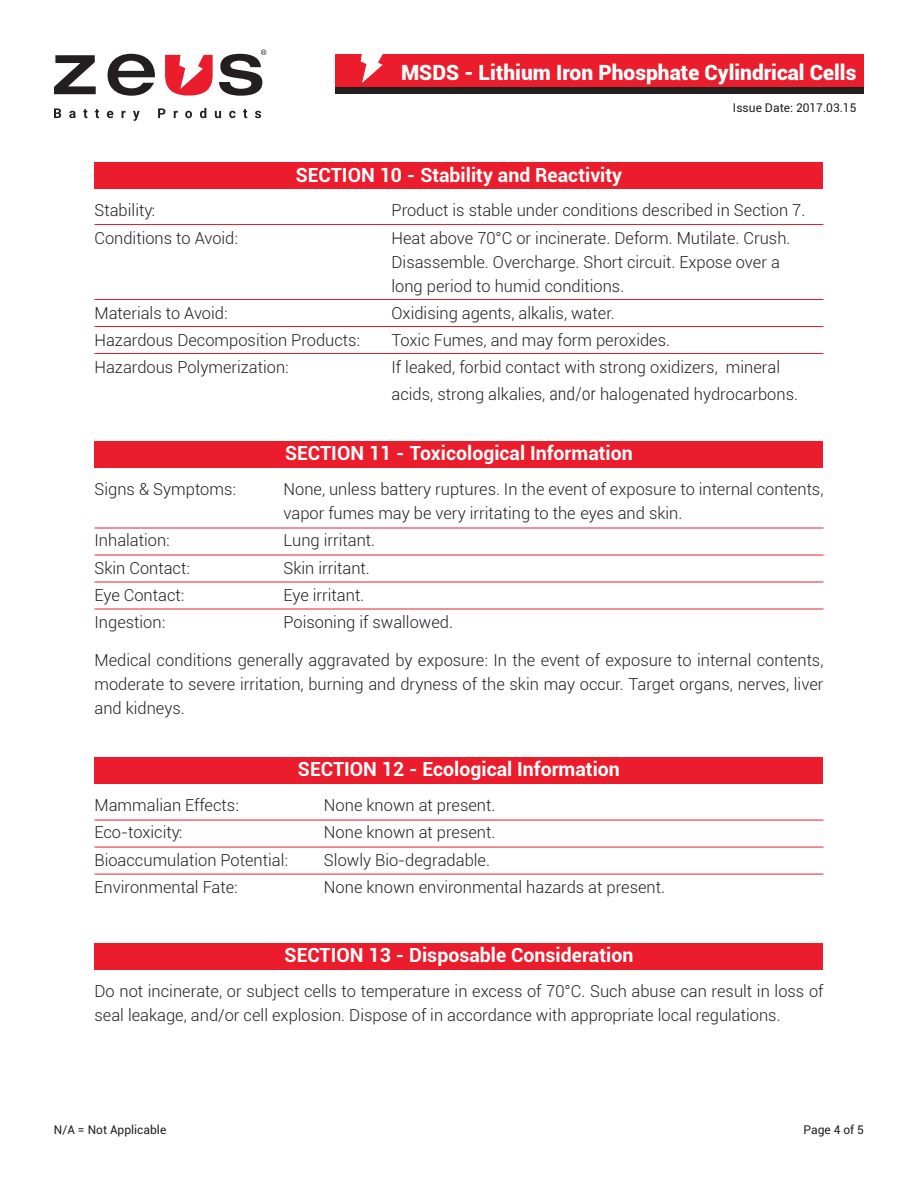
<style>
.page{position:relative;width:918px;height:1188px;background:#fff}
.page>*{position:absolute;margin:0;border:0;box-sizing:border-box;transform-origin:0 0}
.t1{font:900 21px "Roboto";color:#fff}
.t2{font:700 19.5px "Roboto";color:#fff}
.t3{font:300 16.5px/24px "Roboto";color:#231f20}
.t4{font:12px "Roboto";color:#231f20}
.s1{font-family:"Roboto Condensed";font-size:18px}
</style>
<div class="page">
<svg style="left:54px;top:55px;width:42px;height:39px"></svg>
<svg style="left:108px;top:54px;width:47px;height:42px"></svg>
<svg style="left:165px;top:55px;width:48px;height:41px"></svg>
<svg style="left:219px;top:50px;width:47px;height:46px"></svg>
<svg style="left:54px;top:108px;width:7px;height:10px"></svg>
<svg style="left:69px;top:111px;width:7px;height:7px"></svg>
<svg style="left:83px;top:109px;width:4px;height:9px"></svg>
<svg style="left:95px;top:109px;width:4px;height:9px"></svg>
<svg style="left:107px;top:111px;width:6px;height:7px"></svg>
<svg style="left:122px;top:111px;width:4px;height:7px"></svg>
<svg style="left:133px;top:111px;width:7px;height:10px"></svg>
<svg style="left:158px;top:108px;width:7px;height:10px"></svg>
<svg style="left:174px;top:111px;width:4px;height:7px"></svg>
<svg style="left:185px;top:111px;width:7px;height:7px"></svg>
<svg style="left:200px;top:108px;width:6px;height:10px"></svg>
<svg style="left:215px;top:111px;width:6px;height:7px"></svg>
<svg style="left:229px;top:111px;width:7px;height:7px"></svg>
<svg style="left:243px;top:109px;width:4px;height:9px"></svg>
<svg style="left:255px;top:111px;width:6px;height:7px"></svg>
<div style="left:336px;top:55px;width:528px;height:39px;background:#eb1c2b"></div>
<div style="left:336px;top:88px;width:528px;height:6px;background:#231f20"></div>
<svg style="left:361px;top:54px;width:25px;height:29px"></svg>
<div style="left:94px;top:162px;width:730px;height:27px;background:#eb1c2b"></div>
<div style="left:94px;top:441px;width:730px;height:27px;background:#eb1c2b"></div>
<div style="left:94px;top:757px;width:730px;height:27px;background:#eb1c2b"></div>
<div style="left:94px;top:943px;width:730px;height:27px;background:#eb1c2b"></div>
<hr style="left:94px;top:224px;width:730px;height:1px;background:#eb1c2b">
<hr style="left:94px;top:299px;width:730px;height:1px;background:#eb1c2b">
<hr style="left:94px;top:326px;width:730px;height:1px;background:#eb1c2b">
<hr style="left:94px;top:353px;width:730px;height:1px;background:#eb1c2b">
<hr style="left:94px;top:528px;width:730px;height:1px;background:#eb1c2b">
<hr style="left:94px;top:555px;width:730px;height:1px;background:#eb1c2b">
<hr style="left:94px;top:582px;width:730px;height:1px;background:#eb1c2b">
<hr style="left:94px;top:609px;width:730px;height:1px;background:#eb1c2b">
<hr style="left:94px;top:820px;width:730px;height:1px;background:#eb1c2b">
<hr style="left:94px;top:847px;width:730px;height:1px;background:#eb1c2b">
<hr style="left:94px;top:874px;width:730px;height:1px;background:#eb1c2b">
<p class="t1" style="left:401px;top:57px;width:457px">MSDS - Lithium Iron Phosphate Cylindrical Cells</p>
<p class="t2" style="left:296px;top:161px;width:328px">SECTION 10 - Stability and Reactivity</p>
<p class="t4" style="left:733px;top:99px;width:125px">Issue Date: 2017.03.15</p>
<p class="t3" style="left:94px;top:198px;width:62px">Stability:</p>
<p class="t3" style="left:392px;top:198px;width:415px">Product is stable under conditions described in Section 7.</p>
<p class="t3" style="left:94px;top:225px;width:145px">Conditions to Avoid:</p>
<p class="t3" style="left:392px;top:225px;width:401px">Heat above 70°C or incinerate. Deform. Mutilate. Crush.<br>Disassemble. Overcharge. Short circuit. Expose over a long period to humid conditions.</p>
<p class="t3" style="left:94px;top:300px;width:135px">Materials to Avoid:</p>
<p class="t3" style="left:392px;top:300px;width:225px">Oxidising agents, alkalis, water.</p>
<p class="t3" style="left:94px;top:328px;width:267px">Hazardous Decomposition Products:</p>
<p class="t3" style="left:392px;top:328px;width:280px">Toxic Fumes, and may form peroxides.</p>
<p class="t3" style="left:94px;top:355px;width:196px">Hazardous Polymerization:</p>
<p class="t3" style="left:392px;top:354px;width:408px;line-height:26.2px">If leaked, forbid contact with strong oxidizers, mineral acids, strong alkalies, <span class="s1">and/or</span> halogenated hydrocarbons.</p>
<p class="t2" style="left:285px;top:440px;width:349px">SECTION 11 - Toxicological Information</p>
<p class="t3" style="left:94px;top:477px;width:143px">Signs &amp; Symptoms:</p>
<p class="t3" style="left:284px;top:477px;width:542px">None, unless battery ruptures. In the event of exposure to internal contents, vapor fumes may be very irritating to the eyes and skin.</p>
<p class="t3" style="left:94px;top:528px;width:77px">Inhalation:</p>
<p class="t3" style="left:284px;top:528px;width:93px">Lung irritant.</p>
<p class="t3" style="left:94px;top:555px;width:97px">Skin Contact:</p>
<p class="t3" style="left:284px;top:555px;width:88px">Skin irritant.</p>
<p class="t3" style="left:95px;top:582px;width:91px">Eye Contact:</p>
<p class="t3" style="left:284px;top:582px;width:82px">Eye irritant.</p>
<p class="t3" style="left:94px;top:610px;width:72px">Ingestion:</p>
<p class="t3" style="left:284px;top:610px;width:171px">Poisoning if swallowed.</p>
<p class="t3" style="left:94px;top:647px;width:731px;text-align:justify">Medical conditions generally aggravated by exposure: In the event of exposure to internal contents, moderate to severe irritation, burning and dryness of the skin may occur. Target organs, nerves, liver and kidneys.</p>
<p class="t2" style="left:298px;top:756px;width:324px">SECTION 12 - Ecological Information</p>
<p class="t3" style="left:94px;top:793px;width:146px">Mammalian Effects:</p>
<p class="t3" style="left:324px;top:793px;width:173px">None known at present.</p>
<p class="t3" style="left:94px;top:820px;width:89px">Eco-toxicity:</p>
<p class="t3" style="left:324px;top:820px;width:173px">None known at present.</p>
<p class="t3" style="left:94px;top:847px;width:195px">Bioaccumulation Potential:</p>
<p class="t3" style="left:324px;top:847px;width:168px">Slowly Bio-degradable.</p>
<p class="t3" style="left:94px;top:875px;width:145px">Environmental Fate:</p>
<p class="t3" style="left:324px;top:875px;width:343px">None known environmental hazards at present.</p>
<p class="t2" style="left:285px;top:941px;width:350px">SECTION 13 - Disposable Consideration</p>
<p class="t3" style="left:94px;top:978px;width:731px">Do not incinerate, or subject cells to temperature in excess of 70°C. Such abuse can result in loss of seal leakage, and/or cell explosion. Dispose of in accordance with appropriate local regulations.</p>
<p class="t4" style="left:54px;top:1121px;width:114px">N/A = Not Applicable</p>
<p class="t4" style="left:804px;top:1121px;width:62px">Page 4 of 5</p>
</div>
